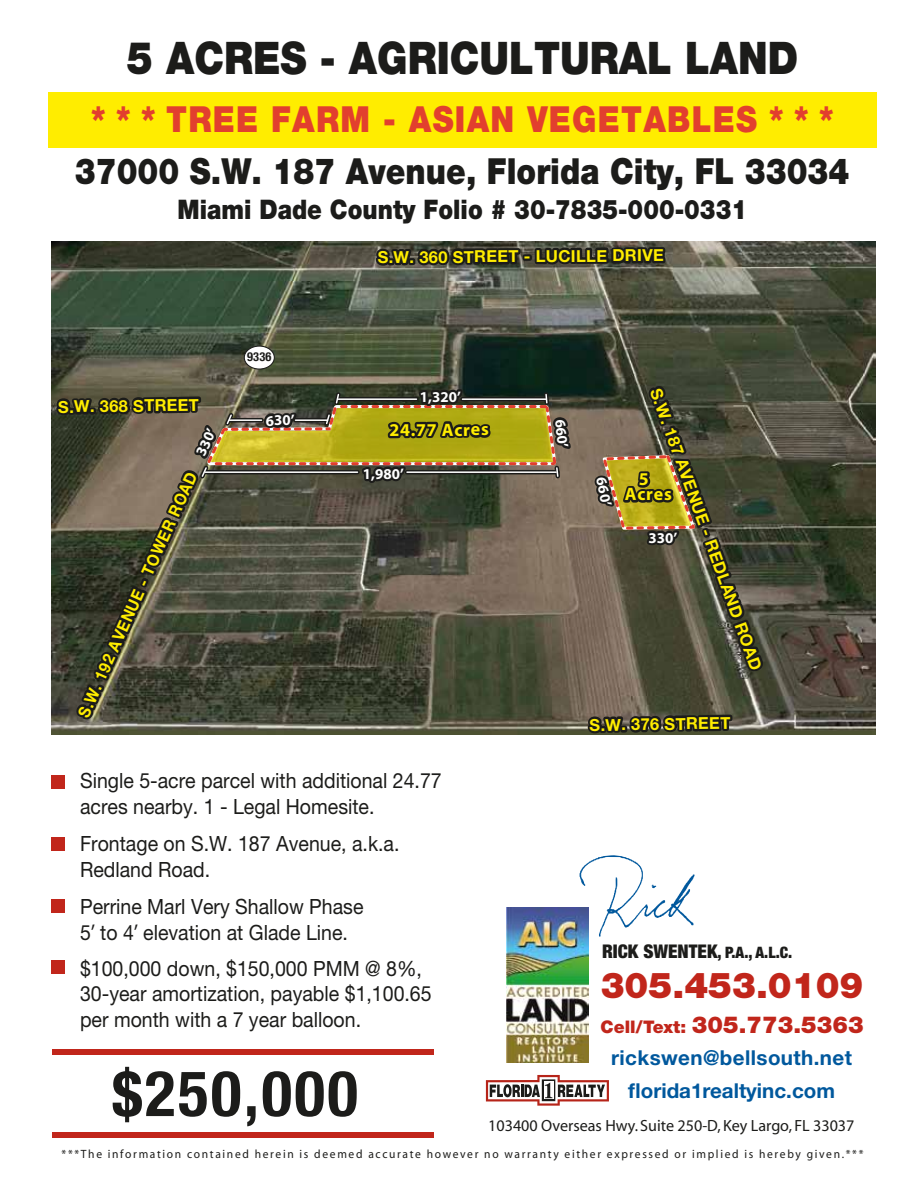
<style>
.page{position:relative;width:918px;height:1188px;background:#fff}
.page>*{position:absolute;margin:0;border:0;box-sizing:border-box;transform-origin:0 0}
.t1{font:700 condensed 63.45px "Helvetica Neue";letter-spacing:.04em;color:#1c1c1a}
.t2{font:900 45px "Helvetica Neue LT Std";color:#1c1c1a;scale:.87 1}
.t3{font:900 36px "Helvetica Neue LT Std";color:#1c1c1a;scale:.87 1}
.t4{font:900 36px "Helvetica Neue LT Std";letter-spacing:.04em;color:#e23f2e;scale:.87 1}
.t5{font:900 35.7px "Helvetica Neue LT Std";color:#c1261b}
.t6{font:900 27px "Helvetica Neue LT Std";color:#1c1c1a;scale:.87 1}
.t7{font:900 23.4px "Helvetica Neue LT Std";color:#c1261b}
.t8{font:21px/25.5px "Helvetica Neue LT Std";color:#1c1c1a;scale:.93 1}
.t9{font:700 20.55px/33.2px "Helvetica Neue LT Std";letter-spacing:.02em;color:#00589d;text-align:center}
.t10{font:700 18px/15px "Myriad";letter-spacing:.035em;color:#ffed00;text-align:center}
.t11{font:700 16.5px "Helvetica Neue LT Std";letter-spacing:.01em;color:#ffed00}
.t12{font:700 16.5px "Helvetica Neue LT Std";letter-spacing:.01em;color:#ffed00;scale:.93 1}
.t13{font:16.2px "Myriad";color:#1c1c1a}
.t14{font:900 condensed 15.75px "Helvetica Neue LT Std";color:#1c1c1a}
.t15{font:700 15px "Myriad";letter-spacing:-.005em;color:#fff}
.t16{font:700 condensed 12.45px "Helvetica Neue";color:#1c1c1a}
.t17{font:12px "Myriad";letter-spacing:.145em;color:#1c1c1a;scale:.96 1}
.s1{font-family:"Myriad";font-size:22.5px}
.s2{font-size:18.9px}
.s3{font-size:17.4px}
</style>
<div class="page">
<img style="left:52px;top:241px;width:824px;height:493px">
<svg style="left:374px;top:241px;width:149px;height:58px;background:#4e5247"></svg>
<div style="left:522px;top:254px;width:10px;height:7px;border:4px solid #1c1c1a"></div>
<svg style="left:532px;top:244px;width:136px;height:43px;background:#4c4b40"></svg>
<div style="left:49px;top:92px;width:828px;height:56px;background:#ffed00"></div>
<div style="left:52px;top:837px;width:13px;height:13px;background:#c1261b"></div>
<div style="left:52px;top:775px;width:13px;height:13px;background:#c1261b"></div>
<div style="left:52px;top:899px;width:13px;height:14px;background:#c1261b"></div>
<div style="left:52px;top:960px;width:13px;height:14px;background:#c1261b"></div>
<div style="left:52px;top:1049px;width:382px;height:6px;background:#c1261b"></div>
<div style="left:52px;top:1132px;width:382px;height:6px;background:#c1261b"></div>
<svg style="left:585px;top:682px;width:150px;height:53px;background:#4f4b3c"></svg>
<svg style="left:593px;top:384px;width:173px;height:291px;background:#59543c"></svg>
<svg style="left:54px;top:342px;width:520px;height:381px;background:#57563c"></svg>
<hr style="left:296px;top:419px;width:32px;height:2px;background:#fff">
<hr style="left:205px;top:471px;width:153px;height:2px;background:#fff">
<hr style="left:407px;top:471px;width:149px;height:2px;background:#fff">
<hr style="left:463px;top:398px;width:83px;height:2px;background:#fff">
<hr style="left:339px;top:398px;width:78px;height:2px;background:#fff">
<svg style="left:486px;top:1075px;width:123px;height:31px"></svg>
<img style="left:506px;top:908px;width:83px;height:155px">
<svg style="left:579px;top:855px;width:116px;height:82px"></svg>
<h2 class="t2" style="left:127px;top:31px;width:773px">5 ACRES - AGRICULTURAL LAND</h2>
<h3 class="t4" style="left:91px;top:98px;width:855px">* * * TREE FARM - ASIAN VEGETABLES * * *</h3>
<h3 class="t3" style="left:75px;top:150px;width:892px">37000 S.W. 187 Avenue, Florida City, FL 33034</h3>
<p class="t6" style="left:178px;top:193px;width:656px">Miami Dade County Folio # 30-7835-000-0331</p>
<p class="t11" style="left:378px;top:246px;width:288px">S.W. 360 STREET - LUCILLE DRIVE</p>
<p class="t11" style="left:58px;top:397px;width:142px;rotate:-1deg">S.W. 368 STREET</p>
<p class="t15" style="left:193px;top:452px;width:30px;rotate:-65deg">330’</p>
<p class="t12" style="left:74px;top:712px;width:289px;rotate:-66deg">S.W. 192 AVENUE - TOWER ROAD</p>
<p class="t16" style="left:247px;top:349px;width:26px">9336</p>
<p class="t15" style="left:420px;top:389px;width:43px">1,320’</p>
<p class="t10" style="left:389px;top:423px;width:101px">24.77 Acres</p>
<p class="t15" style="left:266px;top:413px;width:30px">630’</p>
<p class="t15" style="left:568px;top:418px;width:30px;rotate:84deg">660’</p>
<p class="t15" style="left:363px;top:466px;width:43px">1,980’</p>
<p class="t11" style="left:665px;top:385px;width:300px;rotate:70deg">S.W. 187 AVENUE - REDLAND ROAD</p>
<p class="t15" style="left:609px;top:476px;width:30px;rotate:79deg">660’</p>
<p class="t10" style="left:625px;top:472px;width:49px">5<br>Acres</p>
<p class="t15" style="left:648px;top:530px;width:30px">330’</p>
<p class="t11" style="left:589px;top:715px;width:142px;rotate:-1deg">S.W. 376 STREET</p>
<p class="t8" style="left:80px;top:768px;width:390px">Single 5-acre parcel with additional 24.77 acres nearby. 1 - Legal Homesite.</p>
<p class="t8" style="left:80px;top:831px;width:345px">Frontage on S.W. 187 Avenue, a.k.a.<br>Redland Road.</p>
<p class="t8" style="left:80px;top:894px;width:306px">Perrine Marl Very Shallow Phase<br>5<span class="s1">’</span> to 4<span class="s1">’</span> elevation at Glade Line.</p>
<p class="t8" style="left:80px;top:955px;width:380px">$100,000 down, $150,000 PMM @ 8%,<br>30-year amortization, payable $1,100.65 per month with a 7 year balloon.</p>
<p class="t14" style="left:602px;top:943px;width:192px"><span class="s2">RICK SWENTEK</span>, P.A., A.L.C.</p>
<h3 class="t5" style="left:601px;top:964px;width:264px">305.453.0109</h3>
<p class="t7" style="left:601px;top:1011px;width:265px"><span class="s3">Cell/Text:</span> 305.773.5363</p>
<p class="t9" style="left:611px;top:1041px;width:242px">rickswen@bellsouth.net florida1realtyinc.com</p>
<h1 class="t1" style="left:112px;top:1055px;width:247px">$250,000</h1>
<p class="t17" style="left:62px;top:1148px;width:837px">***The information contained herein is deemed accurate however no warranty either expressed or implied is hereby given.***</p>
<p class="t13" style="left:488px;top:1117px;width:368px">103400 Overseas Hwy. Suite 250-D, Key Largo, FL 33037</p>
</div>
